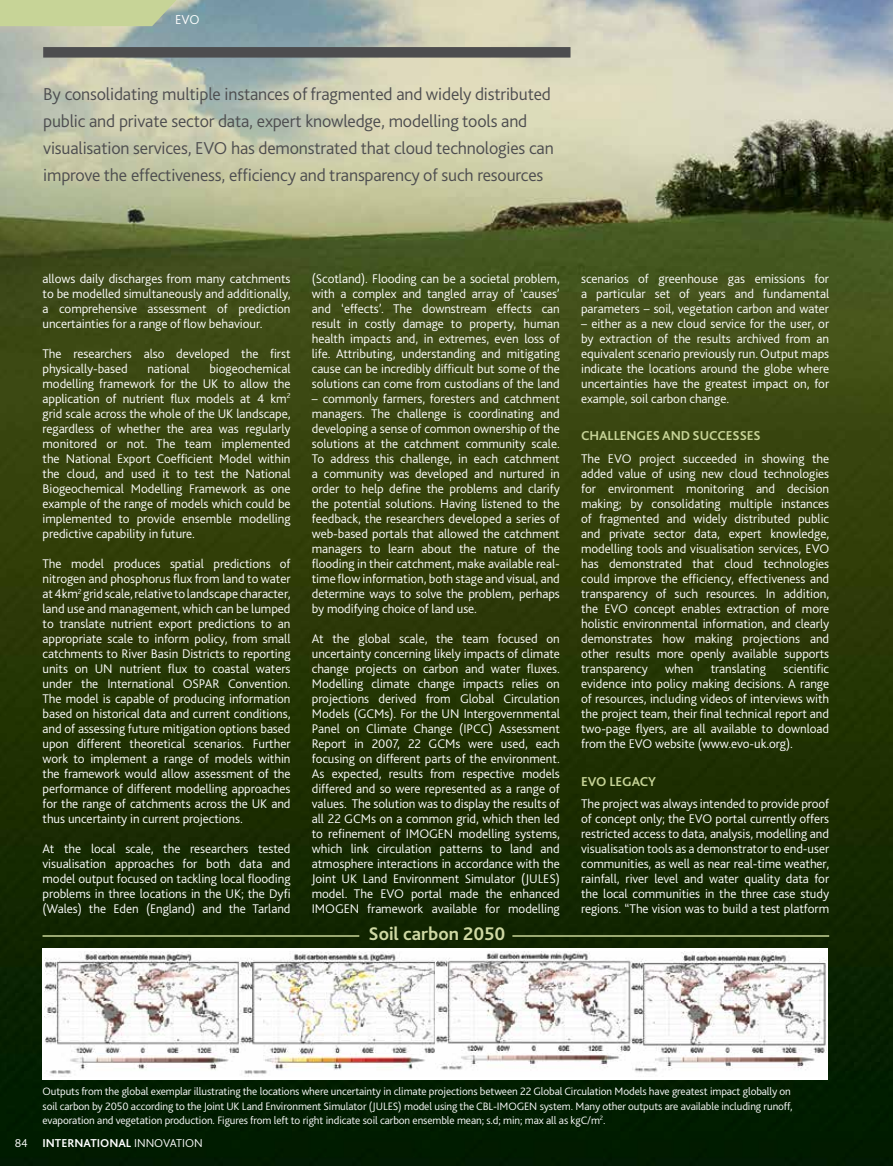
<style>
.page{position:relative;width:893px;height:1166px;background:#fff}
.page>*{position:absolute;margin:0;border:0;box-sizing:border-box;transform-origin:0 0}
.t1{font:700 19.2px "Bliss 2";color:#cfd9a4}
.t2{font:300 18px/27px "Bliss 2";letter-spacing:-.01em;color:#4d4d4f}
.t3{font:700 13.5px "Bliss 2";letter-spacing:-.005em;color:#c7d497}
.t4{font:300 13.5px "Bliss 2";color:#fff}
.t5{font:300 13.2px/15px "Bliss 2";letter-spacing:-.005em;color:#fff;text-align:justify}
.t6{font:700 12px "Bliss 2";color:#fff}
.t7{font:300 11.25px/14.2px "Bliss 2";letter-spacing:-.01em;color:#fff}
.s1{font-weight:300}
</style>
<div class="page">
<img style="left:0;top:0;width:893px;height:1165px">
<div style="left:43px;top:47px;width:527px;height:11px;background:#4d4d4f"></div>
<hr style="left:43px;top:934px;width:316px;height:2px;background:#c7d497">
<hr style="left:512px;top:934px;width:317px;height:2px;background:#c7d497">
<div style="left:43px;top:948px;width:785px;height:131px;background:#fff"></div>
<img style="left:44px;top:951px;width:783px;height:124px">
<svg style="left:0;top:0;width:177px;height:26px;background:#c3d098"></svg>
<p class="t4" style="left:175px;top:11px;width:26px">EVO</p>
<p class="t2" style="left:43px;top:80px;width:512px">By consolidating multiple instances of fragmented and widely distributed public and private sector data, expert knowledge, modelling tools and visualisation services, EVO has demonstrated that cloud technologies can improve the effectiveness, efficiency and transparency of such resources</p>
<p class="t5" style="left:43px;top:270px;width:250px">allows daily discharges from many catchments to be modelled simultaneously and additionally, a comprehensive assessment of prediction uncertainties for a range of flow behaviour.</p>
<p class="t5" style="left:43px;top:345px;width:250px">The researchers also developed the first physically-based</p>
<p class="t5" style="left:43px;top:360px;width:250px;text-indent:167px">biogeochemical modelling framework for the UK to allow the application of nutrient flux models at 4 km<sup>2 </sup>grid scale across the whole of the UK landscape, regardless of whether the area was regularly monitored or not. The team implemented the National Export Coefficient Model within the cloud, and used it to test the National Biogeochemical Modelling Framework as one example of the range of models which could be implemented to provide ensemble modelling predictive capability in future.</p>
<p class="t5" style="left:43px;top:555px;width:250px">The model produces spatial predictions of nitrogen and phosphorus flux from land to water at 4km<sup>2</sup> grid scale, relative to landscape character, land use and management, which can be lumped to translate nutrient export predictions to an appropriate scale to inform policy, from small catchments to River Basin Districts to reporting units on UN nutrient flux to coastal waters under the International OSPAR Convention.<br>The model is capable of producing information based on historical data and current conditions, and of assessing future mitigation options based upon different theoretical scenarios. Further work to implement a range of models within the framework would allow assessment of the performance of different modelling approaches for the range of catchments across the UK and thus uncertainty in current projections.</p>
<p class="t5" style="left:43px;top:840px;width:250px">At the local scale, the researchers tested visualisation approaches for both data and model output focused on tackling local flooding problems in three locations in the UK; the Dyfi (Wales) the Eden (England) and the Tarland</p>
<p class="t5" style="left:147px;top:360px;width:44px">national</p>
<p class="t5" style="left:312px;top:270px;width:250px">(Scotland). Flooding can be a societal problem, with a complex and tangled array of ‘causes’ and ‘effects’. The downstream effects can result in costly damage to property, human health impacts and, in extremes, even loss of life. Attributing, understanding and mitigating cause can be incredibly difficult but some of the solutions can come from custodians of the land</p>
<p class="t5" style="left:312px;top:390px;width:250px">– commonly farmers, foresters and catchment managers. The challenge is coordinating and developing a sense of common ownership of the solutions at the catchment community scale.<br>To address this challenge, in each catchment a community was developed and nurtured in order to help define the problems and clarify the potential solutions. Having listened to the feedback, the researchers developed a series of web-based portals that allowed the catchment managers to learn about the nature of the flooding in their catchment, make available real&shy;time flow information, both stage and visual, and determine ways to solve the problem, perhaps by modifying choice of land use.</p>
<p class="t5" style="left:312px;top:630px;width:250px">At the global scale, the team focused on uncertainty concerning likely impacts of climate change projects on carbon and water fluxes.<br>Modelling climate change impacts relies on projections derived from Global Circulation Models (GCMs). For the UN Intergovernmental Panel on Climate Change (IPCC) Assessment Report in 2007, 22 GCMs were used, each focusing on different parts of the environment.<br>As expected, results from respective models differed and so were represented as a range of values. The solution was to display the results of all 22 GCMs on a common grid, which then led to refinement of IMOGEN modelling systems, which link circulation patterns to land and atmosphere interactions in accordance with the Joint UK Land Environment Simulator (JULES) model. The EVO portal made the enhanced IMOGEN framework available for modelling</p>
<h1 class="t1" style="left:369px;top:921px;width:138px">Soil carbon 2050</h1>
<p class="t5" style="left:581px;top:270px;width:250px">scenarios of greenhouse gas emissions for a particular set of years and fundamental parameters – soil, vegetation carbon and water</p>
<p class="t5" style="left:581px;top:315px;width:250px">– either as a new cloud service for the user, or by extraction of the results archived from an equivalent scenario previously run. Output maps indicate the locations around the globe where uncertainties have the greatest impact on, for example, soil carbon change.</p>
<p class="t3" style="left:581px;top:427px;width:181px">CHALLENGES AND SUCCESSES</p>
<p class="t5" style="left:581px;top:450px;width:250px">The EVO project succeeded in showing the added value of using new cloud technologies for environment monitoring and decision making; by consolidating multiple instances of fragmented and widely distributed public and private sector data, expert knowledge, modelling tools and visualisation services, EVO has demonstrated that cloud technologies could improve the efficiency, effectiveness and transparency of such resources. In addition, the EVO concept enables extraction of more holistic environmental information, and clearly demonstrates how making projections and other results more openly available supports transparency</p>
<p class="t5" style="left:581px;top:660px;width:250px;text-indent:202px">scientific evidence into policy making decisions. A range of resources, including videos of interviews with the project team, their final technical report and two-page flyers, are all available to download from the EVO website (www.evo-uk.org).</p>
<p class="t3" style="left:581px;top:772px;width:76px">EVO LEGACY</p>
<p class="t5" style="left:581px;top:795px;width:250px">The project was always intended to provide proof of concept only; the EVO portal currently offers restricted access to data, analysis, modelling and visualisation tools as a demonstrator to end-user communities, as well as near real-time weather, rainfall, river level and water quality data for the local communities in the three case study regions. “The vision was to build a test platform</p>
<p class="t5" style="left:665px;top:660px;width:30px">when</p>
<p class="t5" style="left:711px;top:660px;width:57px">translating</p>
<p class="t7" style="left:43px;top:1083px;width:752px">Outputs from the global exemplar illustrating the locations where uncertainty in climate projections between 22 Global Circulation Models have greatest impact globally on soil carbon by 2050 according to the Joint UK Land Environment Simulator (JULES) model using the CBL-IMOGEN system. Many other outputs are available including runoff, evaporation and vegetation production. Figures from left to right indicate soil carbon ensemble mean; s.d; min; max all as kgC/m<sup>2</sup>.</p>
<p class="t6" style="left:15px;top:1135px;width:190px"><span class="s1">84</span> INTERNATIONAL <span class="s1">INNOVATION</span></p>
</div>
